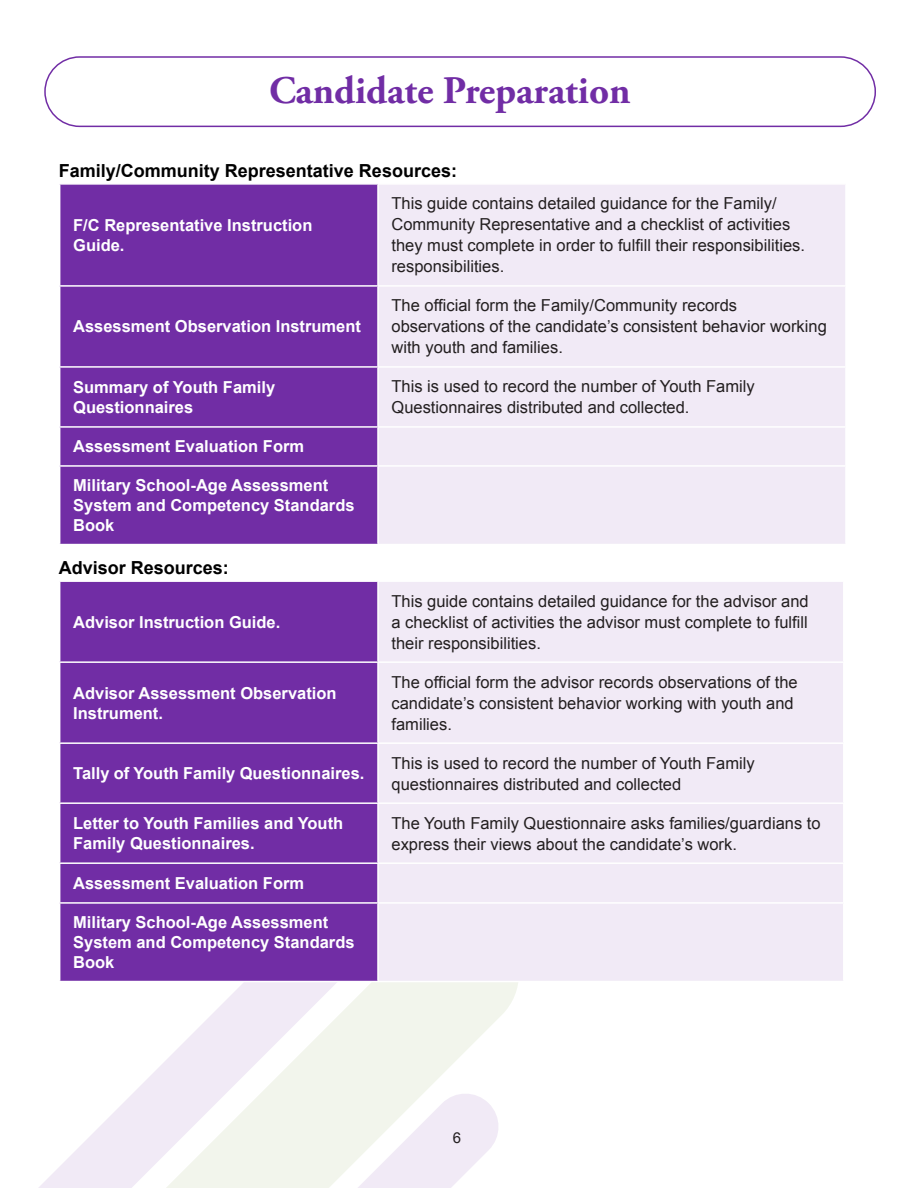
<style>
.page{position:relative;width:918px;height:1188px;background:#fff}
.page>*{position:absolute;margin:0;border:0;box-sizing:border-box;transform-origin:0 0}
.t1{font:700 39px "Adobe Garamond Pro";color:#712da5}
.Heading_3{font:700 18px "Arial";color:#000}
.Body{font:16.5px/21px "Arial";color:#231f20}
.t2{font:700 16.5px/19.8px "Arial";color:#fff}
.t3{font:15px "Arial";color:#231f20}
</style>
<div class="page">
<svg style="left:360px;top:982px;width:158px;height:206px"></svg>
<svg style="left:39px;top:982px;width:321px;height:206px"></svg>
<div style="left:44px;top:56px;width:832px;height:71px;border:2px solid #712da5;border-radius:35px"></div>
<div style="left:60px;top:185px;width:317px;height:359px;background:#712da5"></div>
<div style="left:379px;top:185px;width:466px;height:359px;background:#f1eaf6"></div>
<hr style="left:59px;top:285px;width:319px;height:2px;background:#fff">
<hr style="left:378px;top:285px;width:469px;height:2px;background:#fff">
<hr style="left:59px;top:366px;width:319px;height:2px;background:#fff">
<hr style="left:378px;top:366px;width:469px;height:2px;background:#fff">
<hr style="left:59px;top:426px;width:319px;height:2px;background:#fff">
<hr style="left:378px;top:426px;width:469px;height:2px;background:#fff">
<hr style="left:59px;top:465px;width:319px;height:2px;background:#fff">
<hr style="left:378px;top:465px;width:469px;height:2px;background:#fff">
<div style="left:60px;top:582px;width:317px;height:399px;background:#712da5"></div>
<div style="left:379px;top:582px;width:464px;height:399px;background:#f1eaf6"></div>
<hr style="left:59px;top:661px;width:319px;height:2px;background:#fff">
<hr style="left:378px;top:661px;width:467px;height:2px;background:#fff">
<hr style="left:59px;top:742px;width:319px;height:2px;background:#fff">
<hr style="left:378px;top:742px;width:467px;height:2px;background:#fff">
<hr style="left:59px;top:802px;width:319px;height:2px;background:#fff">
<hr style="left:378px;top:802px;width:467px;height:2px;background:#fff">
<hr style="left:59px;top:862px;width:319px;height:2px;background:#fff">
<hr style="left:378px;top:862px;width:467px;height:2px;background:#fff">
<hr style="left:59px;top:902px;width:319px;height:2px;background:#fff">
<hr style="left:378px;top:902px;width:467px;height:2px;background:#fff">
<p class="t1" style="left:269px;top:68px;width:363px">Candidate Preparation</p>
<p class="Heading_3" style="left:59px;top:159px;width:400px">Family/Community Representative Resources:</p>
<p class="t2" style="left:73px;top:216px;width:241px">F/C Representative Instruction<br>Guide.</p>
<p class="Body" style="left:392px;top:193px;width:415px">This guide contains detailed guidance for the Family/ Community Representative and a checklist of activities they must complete in order to fulfill their responsibilities. responsibilities.</p>
<p class="t2" style="left:73px;top:317px;width:289px">Assessment Observation Instrument</p>
<p class="Body" style="left:392px;top:295px;width:437px">The official form the Family/Community records observations of the candidate’s consistent behavior working with youth and families.</p>
<p class="t2" style="left:73px;top:378px;width:204px">Summary of Youth Family<br>Questionnaires</p>
<p class="Body" style="left:392px;top:376px;width:365px">This is used to record the number of Youth Family<br>Questionnaires distributed and collected.</p>
<p class="t2" style="left:73px;top:437px;width:233px">Assessment Evaluation Form</p>
<p class="t2" style="left:73px;top:476px;width:283px">Military School-Age Assessment<br>System and Competency Standards<br>Book</p>
<p class="Heading_3" style="left:59px;top:556px;width:172px">Advisor Resources:</p>
<p class="t2" style="left:73px;top:613px;width:209px">Advisor Instruction Guide.</p>
<p class="Body" style="left:392px;top:591px;width:419px;text-align:justify">This guide contains detailed guidance for the advisor and a checklist of activities the advisor must complete to fulfill their responsibilities.</p>
<p class="t2" style="left:73px;top:684px;width:265px">Advisor Assessment Observation<br>Instrument.</p>
<p class="Body" style="left:392px;top:672px;width:408px">The official form the advisor records observations of the candidate’s consistent behavior working with youth and families.</p>
<p class="t2" style="left:73px;top:764px;width:293px">Tally of Youth Family Questionnaires.</p>
<p class="Body" style="left:392px;top:753px;width:365px">This is used to record the number of Youth Family questionnaires distributed and collected</p>
<p class="t2" style="left:73px;top:814px;width:272px">Letter to Youth Families and Youth<br>Family Questionnaires.</p>
<p class="Body" style="left:392px;top:813px;width:431px">The Youth Family Questionnaire asks families/guardians to express their views about the candidate’s work.</p>
<p class="t2" style="left:73px;top:874px;width:233px">Assessment Evaluation Form</p>
<p class="t2" style="left:73px;top:913px;width:283px">Military School-Age Assessment<br>System and Competency Standards<br>Book</p>
<p class="t3" style="left:453px;top:1128px;width:10px">6</p>
</div>
